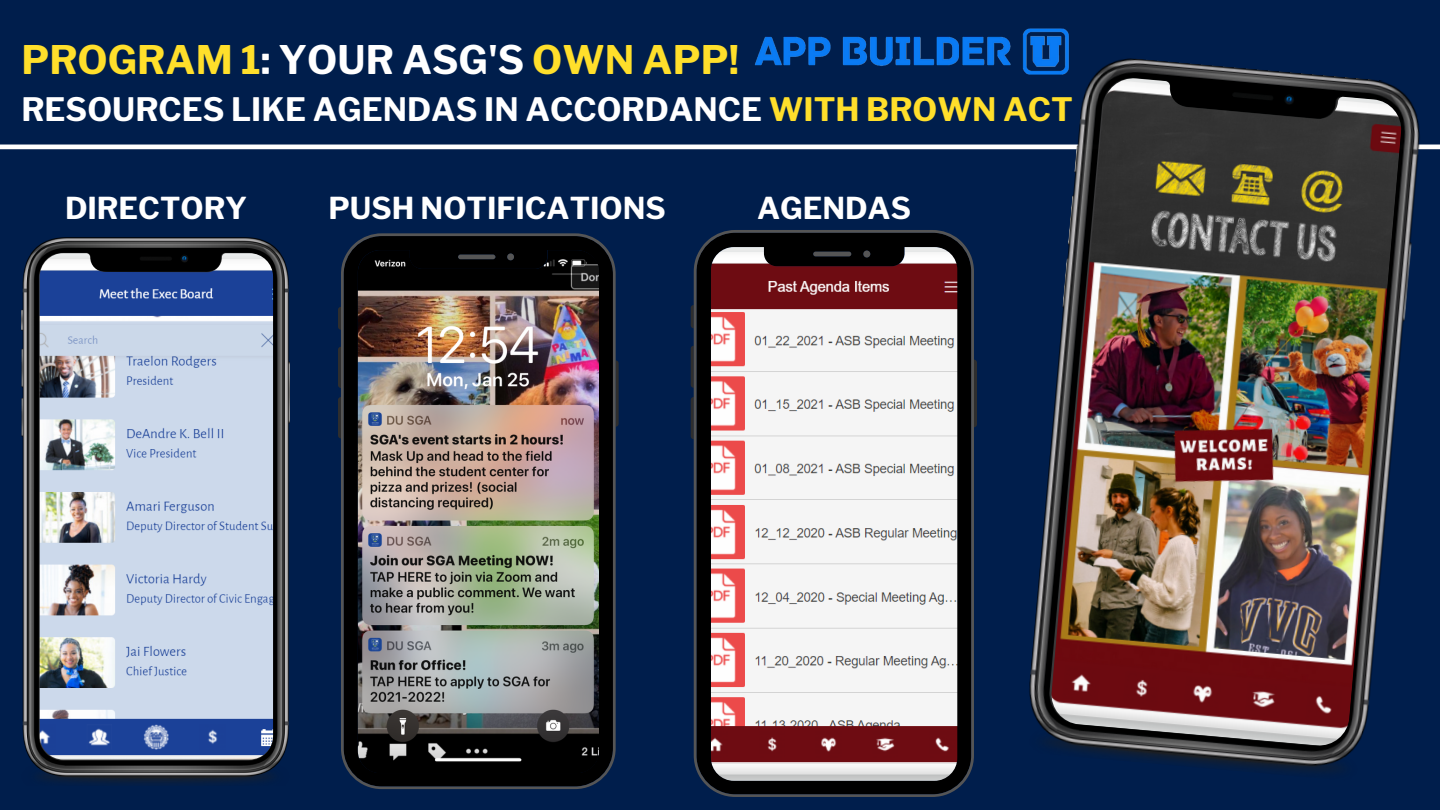
<style>
.page{position:relative;width:1440px;height:810px;background:#001e4c}
.page>*{position:absolute;margin:0;border:0;box-sizing:border-box;transform-origin:0 0}
.t1{font:700 39.1px "Libre Franklin";color:#ffdf2b}
.t2{font:700 32.1px "Libre Franklin";color:#fff}
.t3{font:700 30px "Libre Franklin";color:#fff}
.s1{color:#fff}
.s2{color:#ffdf2b}
</style>
<div class="page">
<svg style="left:338px;top:307px;width:3px;height:23px"></svg>
<svg style="left:338px;top:347px;width:3px;height:41px"></svg>
<svg style="left:338px;top:397px;width:3px;height:41px"></svg>
<svg style="left:616px;top:360px;width:3px;height:67px"></svg>
<img style="left:341px;top:233px;width:275px;height:556px">
<img style="left:21px;top:238px;width:269px;height:545px">
<img style="left:40px;top:253px;width:233px;height:507px">
<svg style="left:691px;top:305px;width:3px;height:23px"></svg>
<svg style="left:691px;top:346px;width:3px;height:42px"></svg>
<svg style="left:691px;top:397px;width:3px;height:42px"></svg>
<svg style="left:974px;top:360px;width:3px;height:67px"></svg>
<svg style="left:694px;top:230px;width:280px;height:567px;background:#b3a2a3"></svg>
<svg style="left:0;top:144px;width:1440px;height:6px;background:#c8ced8"></svg>
<img style="left:1023px;top:58px;width:405px;height:714px">
<img style="left:1050px;top:77px;width:353px;height:670px">
<img style="left:755px;top:28px;width:325px;height:64px">
<p class="t1" style="left:21px;top:36px;width:719px">PROGRAM 1<span class="s1">: YOUR ASG'S</span> OWN APP!</p>
<p class="t2" style="left:21px;top:90px;width:1053px">RESOURCES LIKE AGENDAS IN ACCORDANCE <span class="s2">WITH BROWN ACT</span></p>
<p class="t3" style="left:65px;top:190px;width:184px">DIRECTORY</p>
<p class="t3" style="left:329px;top:190px;width:339px">PUSH NOTIFICATIONS</p>
<p class="t3" style="left:757px;top:190px;width:156px">AGENDAS</p>
</div>
